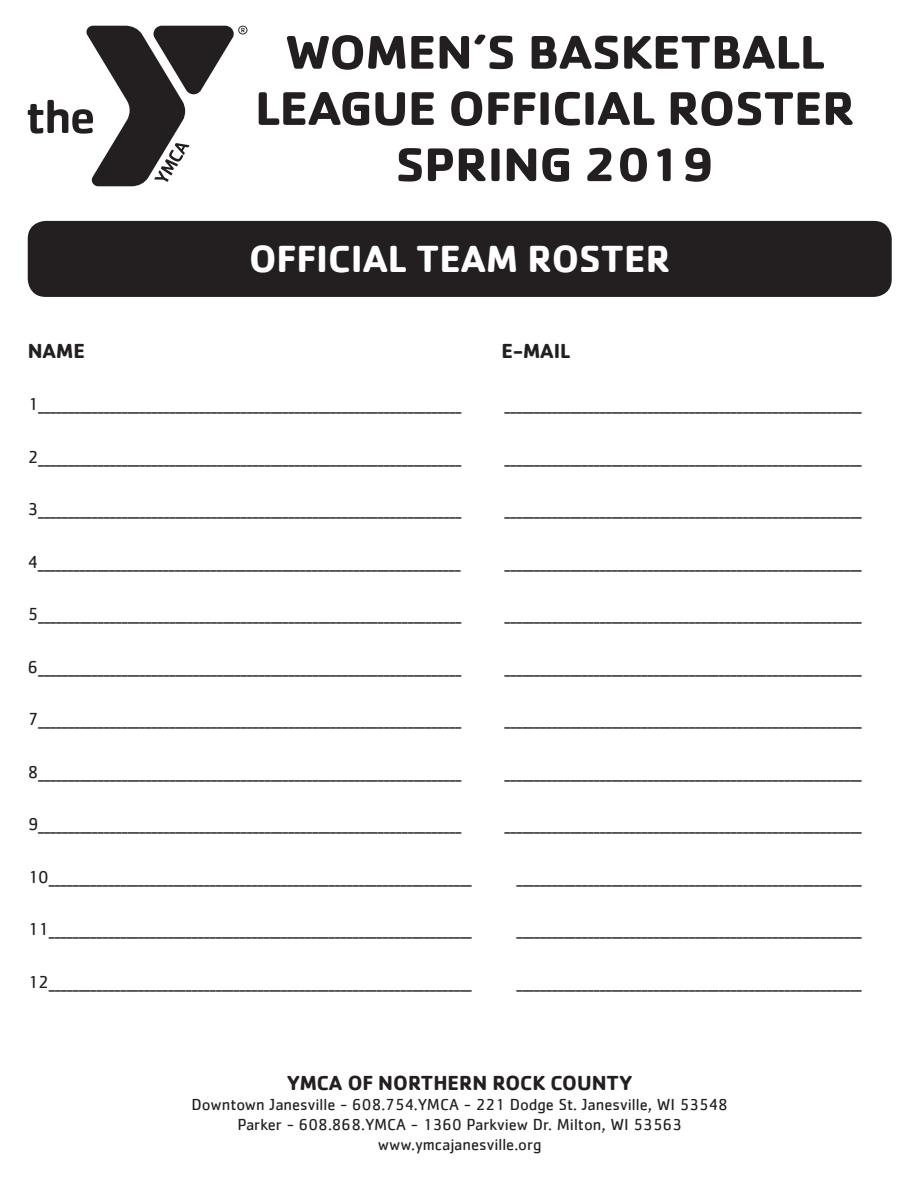
<style>
.page{position:relative;width:918px;height:1188px;background:#fff}
.page>*{position:absolute;margin:0;border:0;box-sizing:border-box;transform-origin:0 0}
.t1{font:700 48.9px/56.2px "Cachet";letter-spacing:-.01em;color:#231f20;text-align:center;scale:1.06 1}
.t2{font:700 39px "Cachet";color:#fff}
.t3{font:700 21px "Cachet";color:#231f20}
.t4{font:18px "Cachet";color:#231f20}
.t5{font:16.5px/19.8px "Cachet";color:#231f20;text-align:center}
</style>
<div class="page">
<div style="left:28px;top:221px;width:864px;height:76px;background:#231f20;border-radius:18px"></div>
<svg style="left:28px;top:26px;width:219px;height:160px"></svg>
<p class="t1" style="left:285px;top:22px;width:511px">WOMEN’S BASKETBALL</p>
<p class="t1" style="left:255px;top:79px;width:568px">LEAGUE OFFICIAL ROSTER<br>SPRING 2019</p>
<p class="t2" style="left:249px;top:233px;width:423px">OFFICIAL TEAM ROSTER</p>
<p class="t3" style="left:28px;top:337px;width:59px">NAME</p>
<p class="t3" style="left:502px;top:337px;width:70px">E-MAIL</p>
<p class="t4" style="left:28px;top:394px;width:435px">1_______________________________________________________________________</p>
<p class="t4" style="left:28px;top:446px;width:435px">2_______________________________________________________________________</p>
<p class="t4" style="left:28px;top:499px;width:435px">3_______________________________________________________________________</p>
<p class="t4" style="left:28px;top:551px;width:435px">4_______________________________________________________________________</p>
<p class="t4" style="left:28px;top:604px;width:435px">5_______________________________________________________________________</p>
<p class="t4" style="left:28px;top:656px;width:435px">6_______________________________________________________________________</p>
<p class="t4" style="left:28px;top:709px;width:435px">7_______________________________________________________________________</p>
<p class="t4" style="left:28px;top:761px;width:435px">8_______________________________________________________________________</p>
<p class="t4" style="left:28px;top:814px;width:435px">9_______________________________________________________________________</p>
<p class="t4" style="left:28px;top:866px;width:446px">10_______________________________________________________________________</p>
<p class="t4" style="left:28px;top:919px;width:446px">11_______________________________________________________________________</p>
<p class="t4" style="left:28px;top:971px;width:446px">12_______________________________________________________________________</p>
<p class="t4" style="left:504px;top:394px;width:359px">____________________________________________________________</p>
<p class="t4" style="left:504px;top:446px;width:359px">____________________________________________________________</p>
<p class="t4" style="left:504px;top:499px;width:359px">____________________________________________________________</p>
<p class="t4" style="left:504px;top:551px;width:359px">____________________________________________________________</p>
<p class="t4" style="left:504px;top:604px;width:359px">____________________________________________________________</p>
<p class="t4" style="left:504px;top:656px;width:359px">____________________________________________________________</p>
<p class="t4" style="left:504px;top:709px;width:359px">____________________________________________________________</p>
<p class="t4" style="left:504px;top:761px;width:359px">____________________________________________________________</p>
<p class="t4" style="left:504px;top:814px;width:359px">____________________________________________________________</p>
<p class="t4" style="left:516px;top:866px;width:347px">__________________________________________________________</p>
<p class="t4" style="left:516px;top:919px;width:347px">__________________________________________________________</p>
<p class="t4" style="left:516px;top:971px;width:347px">__________________________________________________________</p>
<p class="t3" style="left:287px;top:1070px;width:347px">YMCA OF NORTHERN ROCK COUNTY</p>
<p class="t5" style="left:192px;top:1094px;width:538px">Downtown Janesville - 608.754.YMCA - 221 Dodge St. Janesville, WI 53548<br>Parker - 608.868.YMCA - 1360 Parkview Dr. Milton, WI 53563</p>
<p class="t5" style="left:378px;top:1134px;width:165px">www.ymcajanesville.org</p>
</div>
